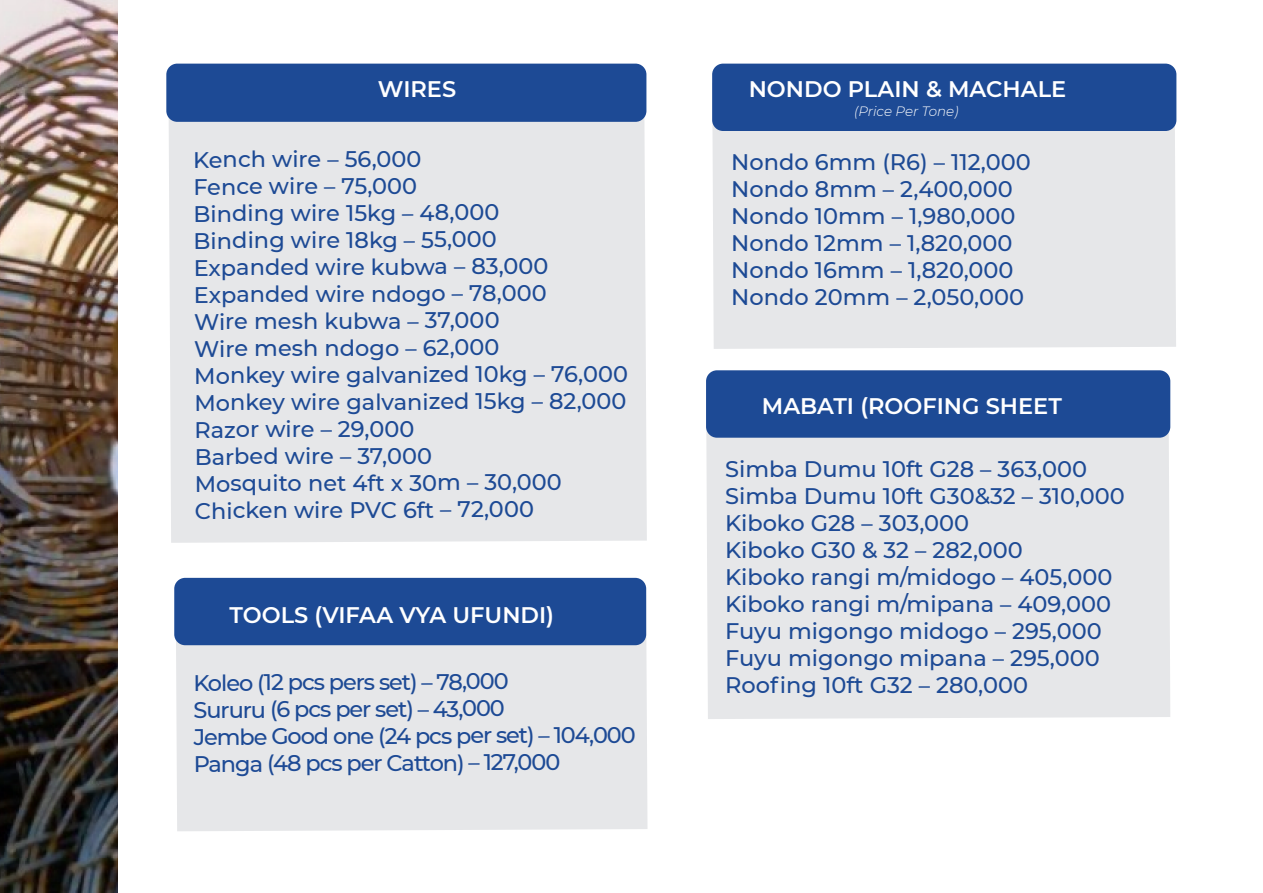
<style>
.page{position:relative;width:1263px;height:893px;background:#fff}
.page>*{position:absolute;margin:0;border:0;box-sizing:border-box;transform-origin:0 0}
.t1{font:500 22.5px/27px "Montserrat";letter-spacing:-.005em;color:#1d4a95}
.t2{font:500 22.5px/27px "Montserrat";letter-spacing:-.055em;color:#1d4a95}
.t3{font:600 22.5px "Montserrat";color:#fff}
.t4{font:italic 300 13.5px "Montserrat";letter-spacing:-.01em;color:#fff}
</style>
<div class="page">
<div style="left:712px;top:123px;width:464px;height:226px;background:#e6e7e9"></div>
<div style="left:169px;top:80px;width:478px;height:463px;background:#e6e7e9"></div>
<img style="left:0;top:0;width:118px;height:893px">
<div style="left:712px;top:64px;width:464px;height:67px;background:#1d4a95;border-radius:11px"></div>
<div style="left:166px;top:64px;width:480px;height:58px;background:#1d4a95;border-radius:11px"></div>
<div style="left:176px;top:595px;width:471px;height:236px;background:#e6e7e9"></div>
<div style="left:174px;top:578px;width:472px;height:67px;background:#1d4a95;border-radius:11px"></div>
<div style="left:706px;top:430px;width:464px;height:289px;background:#e6e7e9"></div>
<div style="left:706px;top:370px;width:464px;height:68px;background:#1d4a95;border-radius:11px"></div>
<p class="t3" style="left:378px;top:73px;width:80px">WIRES</p>
<p class="t3" style="left:749px;top:73px;width:319px">NONDO PLAIN &amp; MACHALE</p>
<p class="t1" style="left:193px;top:145px;width:436px">Kench wire – 56,000<br>Fence wire – 75,000<br>Binding wire 15kg – 48,000<br>Binding wire 18kg – 55,000<br>Expanded wire kubwa – 83,000<br>Expanded wire ndogo – 78,000<br>Wire mesh kubwa – 37,000<br>Wire mesh ndogo – 62,000<br>Monkey wire galvanized 10kg – 76,000<br>Monkey wire galvanized 15kg – 82,000<br>Razor wire – 29,000<br>Barbed wire – 37,000<br>Mosquito net 4ft x 30m – 30,000<br>Chicken wire PVC 6ft – 72,000</p>
<p class="t3" style="left:230px;top:599px;width:326px">TOOLS (VIFAA VYA UFUNDI)</p>
<p class="t2" style="left:193px;top:668px;width:444px">Koleo (12 pcs pers set) – 78,000<br>Sururu (6 pcs per set) – 43,000<br>Jembe Good one (24 pcs per set) – 104,000<br>Panga (48 pcs per Catton) – 127,000</p>
<p class="t4" style="left:854px;top:102px;width:106px">(Price Per Tone)</p>
<p class="t1" style="left:731px;top:148px;width:301px">Nondo 6mm (R6) – 112,000<br>Nondo 8mm – 2,400,000<br>Nondo 10mm – 1,980,000<br>Nondo 12mm – 1,820,000<br>Nondo 16mm – 1,820,000<br>Nondo 20mm – 2,050,000</p>
<p class="t3" style="left:762px;top:390px;width:301px">MABATI (ROOFING SHEET</p>
<p class="t1" style="left:725px;top:454px;width:401px">Simba Dumu 10ft G28 – 363,000<br>Simba Dumu 10ft G30&amp;32 – 310,000<br>Kiboko G28 – 303,000<br>Kiboko G30 &amp; 32 – 282,000<br>Kiboko rangi m/midogo – 405,000<br>Kiboko rangi m/mipana – 409,000<br>Fuyu migongo midogo – 295,000<br>Fuyu migongo mipana – 295,000<br>Roofing 10ft G32 – 280,000</p>
</div>
